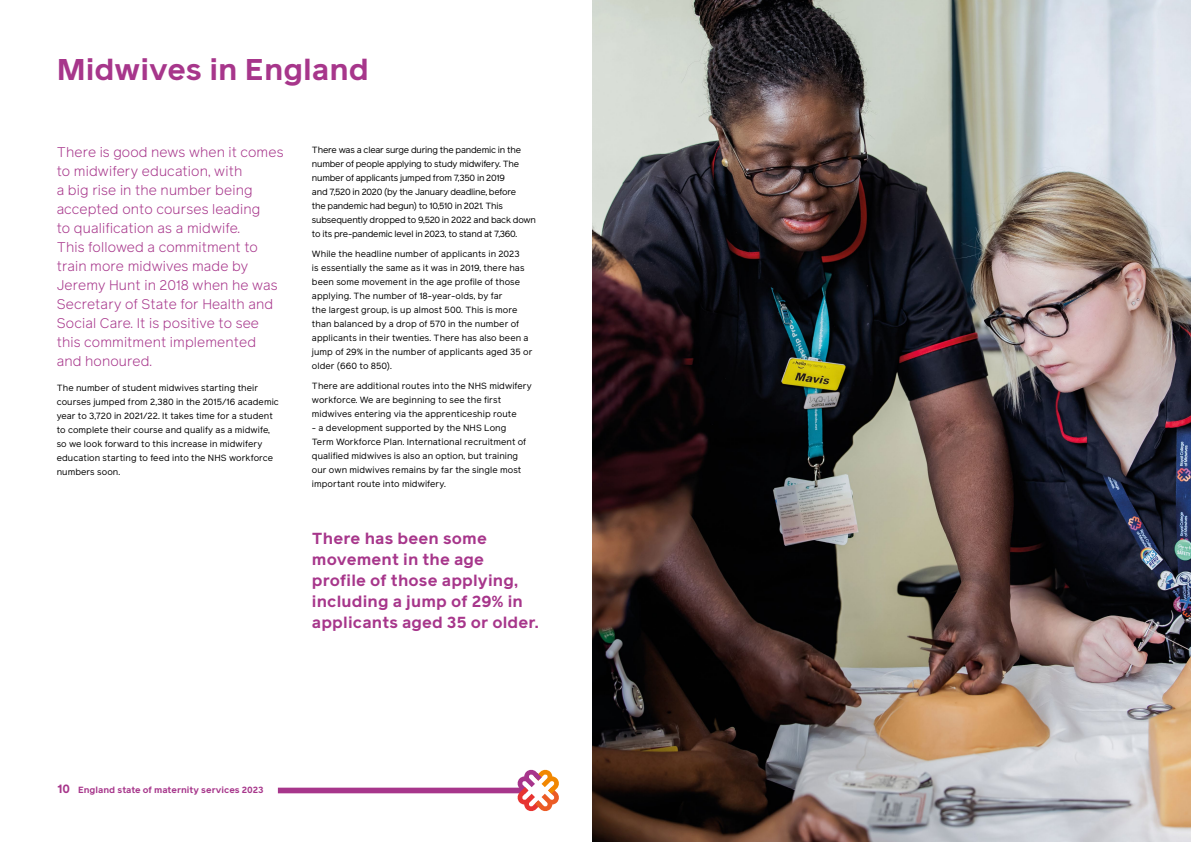
<style>
.page{position:relative;width:1191px;height:842px;background:#fff}
.page>*{position:absolute;margin:0;border:0;box-sizing:border-box;transform-origin:0 0}
.t1{font:700 30px "Reader Pro";color:#a7368b}
.t2{font:700 16px/21px "Reader Pro";letter-spacing:.01em;color:#a7368b}
.t3{font:300 14px/19px "Reader Pro";letter-spacing:.01em;color:#a7368b}
.t4{font:9px/14px "Reader Pro";letter-spacing:.01em;color:#000}
.t5{font:9px/14px "Reader Pro";letter-spacing:-.02em;color:#000}
.t6{font:700 9px "Reader Pro";color:#a7368b}
.s1{font-size:12px}
</style>
<div class="page">
<div style="left:278px;top:788px;width:246px;height:5px;background:#a7368b"></div>
<svg style="left:517px;top:770px;width:42px;height:41px"></svg>
<img style="left:592px;top:0;width:599px;height:842px">
<h1 class="t1" style="left:57px;top:49px;width:314px">Midwives in England</h1>
<p class="t3" style="left:57px;top:142px;width:228px">There is good news when it comes to midwifery education, with<br>a big rise in the number being accepted onto courses leading<br>to qualification as a midwife.<br>This followed a commitment to train more midwives made by<br>Jeremy Hunt in 2018 when he was<br>Secretary of State for Health and<br>Social Care. It is positive to see this commitment implemented and honoured.</p>
<p class="t4" style="left:57px;top:381px;width:224px">The number of student midwives starting their courses jumped from 2,380 in the 2015/16 academic year to 3,720 in 2021/22. It takes time for a student to complete their course and qualify as a midwife, so we look forward to this increase in midwifery education starting to feed into the NHS workforce numbers soon.</p>
<p class="t5" style="left:312px;top:143px;width:226px">There was a clear surge during the pandemic in the number of people applying to study midwifery. The number of applicants jumped from 7,350 in 2019<br>and 7,520 in 2020 (by the January deadline, before<br>the pandemic had begun) to 10,510 in 2021. This subsequently dropped to 9,520 in 2022 and back down to its pre-pandemic level in 2023, to stand at 7,360.</p>
<p class="t4" style="left:312px;top:246px;width:222px">While the headline number of applicants in 2023<br>is essentially the same as it was in 2019, there has been some movement in the age profile of those applying. The number of 18-year-olds, by far<br>the largest group, is up almost 500. This is more than balanced by a drop of 570 in the number of applicants in their twenties. There has also been a jump of 29% in the number of applicants aged 35 or older (660 to 850).</p>
<p class="t4" style="left:312px;top:378px;width:221px">There are additional routes into the NHS midwifery workforce. We are beginning to see the first midwives entering via the apprenticeship route</p>
<p class="t4" style="left:312px;top:420px;width:216px">- a development supported by the NHS Long Term Workforce Plan. International recruitment of qualified midwives is also an option, but training our own midwives remains by far the single most important route into midwifery.</p>
<h2 class="t2" style="left:312px;top:528px;width:228px">There has been some movement in the age profile of those applying, including a jump of 29% in applicants aged 35 or older.</h2>
<p class="t6" style="left:57px;top:783px;width:207px"><span class="s1">10</span> England state of maternity services 2023</p>
</div>
